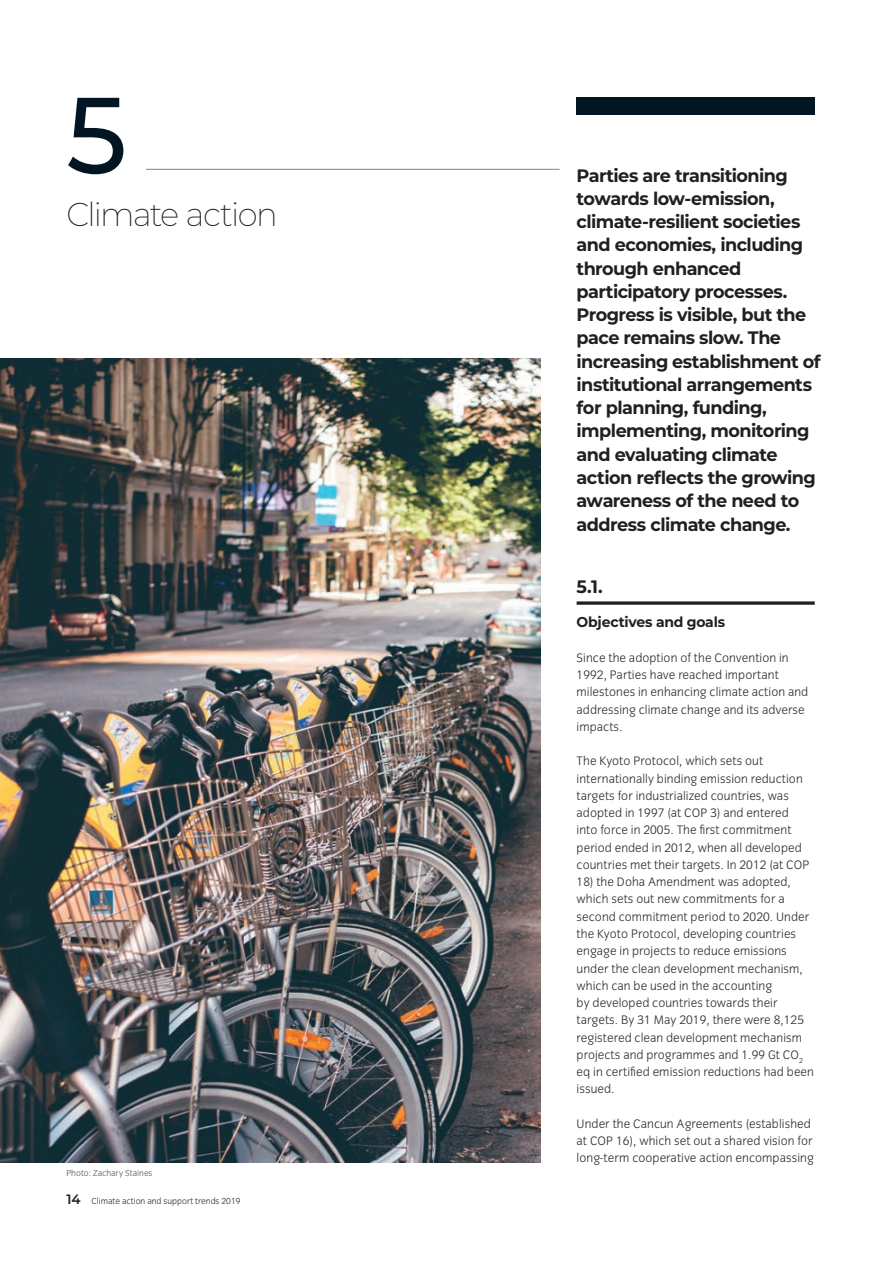
<style>
.page{position:relative;width:893px;height:1263px;background:#fff}
.page>*{position:absolute;margin:0;border:0;box-sizing:border-box;transform-origin:0 0}
.t1{font:500 108px "Montserrat";color:#011622}
.t2{font:200 33px "Montserrat";letter-spacing:-.05em;color:#231f20}
.t3{font:700 18px/23.2px "Montserrat";letter-spacing:-.03em;color:#231f20}
.t4{font:700 14.25px "Montserrat";letter-spacing:-.015em;color:#231f20}
.t5{font:300 12.75px/17.2px "Congress Sans";letter-spacing:.005em;color:#2e2b2c}
.t6{font:300 9px "Congress Sans";color:#2e2b2c}
.t7{font:300 9px "Congress Sans";color:#57585a}
.s1{font-family:"Montserrat";font-weight:600;font-size:13.5px;color:#231f20}
</style>
<div class="page">
<hr style="left:146px;top:169px;width:414px;height:1px;background:#808285">
<svg style="left:577px;top:601px;width:238px;height:4px"></svg>
<div style="left:577px;top:98px;width:238px;height:17px;background:#011622"></div>
<img style="left:0;top:359px;width:541px;height:803px">
<h1 class="t1" style="left:66px;top:60px;width:62px">5</h1>
<h2 class="t2" style="left:66px;top:192px;width:213px">Climate action</h2>
<p class="t7" style="left:66px;top:1168px;width:88px">Photo: Zachary Staines</p>
<p class="t6" style="left:66px;top:1196px;width:176px"><span class="s1">14</span> Climate action and support trends 2019</p>
<p class="t3" style="left:577px;top:163px;width:246px">Parties are transitioning towards low-emission, climate-resilient societies and economies, including through enhanced participatory processes.<br>Progress is visible, but the pace remains slow. The increasing establishment of institutional arrangements for planning, funding, implementing, monitoring and evaluating climate action reflects the growing awareness of the need to address climate change.</p>
<h3 class="t3" style="left:577px;top:574px;width:28px">5.1.</h3>
<p class="t4" style="left:577px;top:612px;width:150px">Objectives and goals</p>
<p class="t5" style="left:577px;top:649px;width:233px">Since the adoption of the Convention in 1992, Parties have reached important milestones in enhancing climate action and addressing climate change and its adverse impacts.</p>
<p class="t5" style="left:577px;top:753px;width:234px">The Kyoto Protocol, which sets out internationally binding emission reduction targets for industrialized countries, was adopted in 1997 (at COP 3) and entered into force in 2005. The first commitment period ended in 2012, when all developed countries met their targets. In 2012 (at COP</p>
<p class="t5" style="left:577px;top:873px;width:239px">18) the Doha Amendment was adopted, which sets out new commitments for a second commitment period to 2020. Under the Kyoto Protocol, developing countries engage in projects to reduce emissions under the clean development mechanism, which can be used in the accounting<br>by developed countries towards their targets. By 31 May 2019, there were 8,125 registered clean development mechanism projects and programmes and 1.99 Gt CO<sub>2 </sub>eq in certified emission reductions had been issued.</p>
<p class="t5" style="left:577px;top:1115px;width:239px">Under the Cancun Agreements (established at COP 16), which set out a shared vision for long-term cooperative action encompassing</p>
</div>
